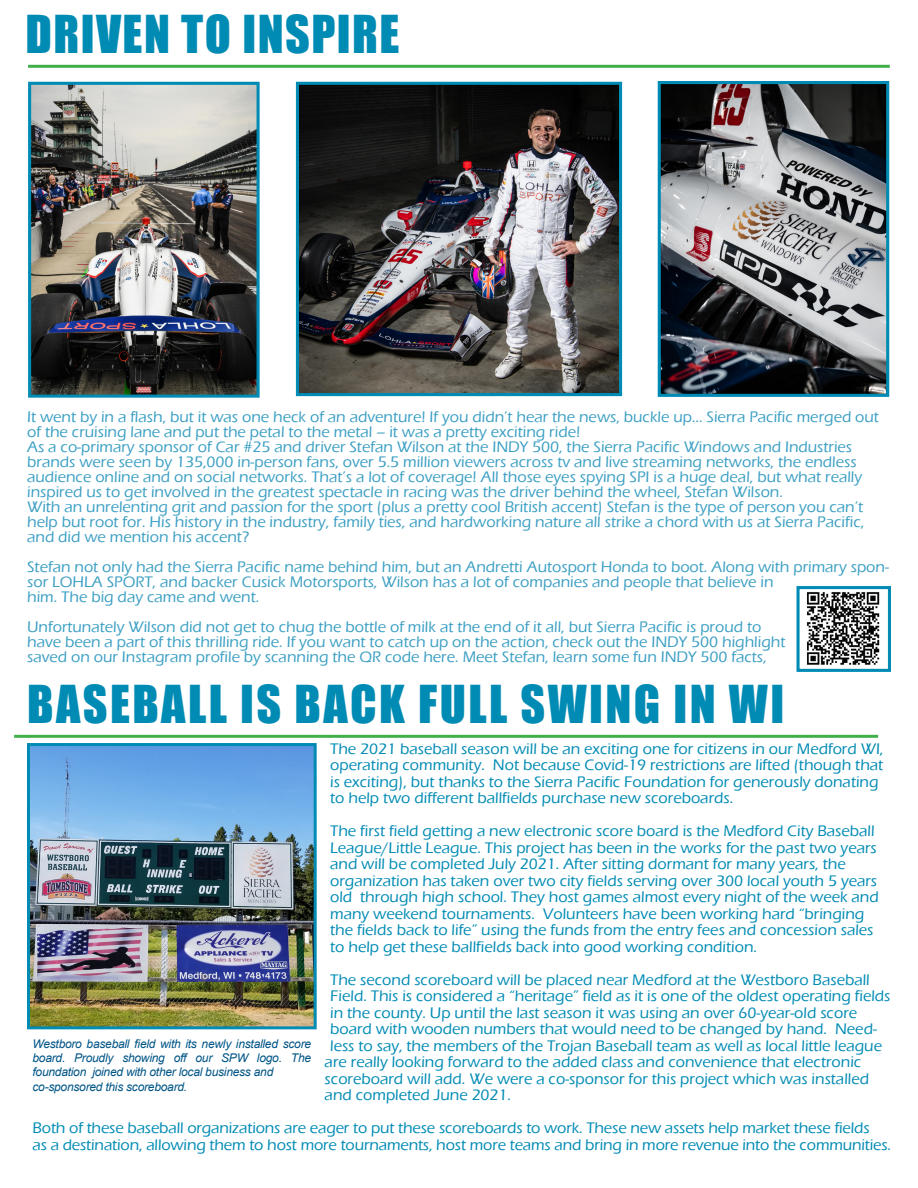
<style>
.page{position:relative;width:918px;height:1188px;background:#fff}
.page>*{position:absolute;margin:0;border:0;box-sizing:border-box;transform-origin:0 0}
.t1{font:48px "Impact";letter-spacing:.05em;color:#008bb4}
.t2{font:48px "Impact";letter-spacing:.03em;color:#008bb4}
.t3{font:500 15.75px/16.5px "Eras ITC";color:#008bb4}
.t4{font:500 15.75px/15px "Eras ITC";color:#3b9fc3}
.t5{font:italic 12px/14.4px "Arial";letter-spacing:-.02em;color:#005587;text-align:justify}
</style>
<div class="page">
<hr style="left:28px;top:65px;width:862px;height:3px;background:#40ae49">
<hr style="left:14px;top:735px;width:864px;height:3px;background:#40ae49">
<img style="left:32px;top:86px;width:224px;height:308px">
<div style="left:28px;top:82px;width:232px;height:316px;border:3px solid #008bb4"></div>
<img style="left:31px;top:747px;width:282px;height:278px">
<div style="left:27px;top:743px;width:290px;height:286px;border:3px solid #008bb4"></div>
<img style="left:300px;top:86px;width:318px;height:306px">
<div style="left:296px;top:82px;width:326px;height:314px;border:3px solid #008bb4"></div>
<img style="left:662px;top:85px;width:223px;height:308px">
<div style="left:658px;top:81px;width:231px;height:316px;border:3px solid #008bb4"></div>
<img style="left:807px;top:592px;width:73px;height:73px">
<div style="left:797px;top:586px;width:94px;height:86px;border:3px solid #008bb4"></div>
<p class="t2" style="left:25px;top:-3px;width:375px">DRIVEN TO INSPIRE</p>
<p class="t4" style="left:27px;top:410px;width:853px">It went by in a flash, but it was one heck of an adventure! If you didn’t hear the news, buckle up… Sierra Pacific merged out of the cruising lane and put the petal to the metal – it was a pretty exciting ride!</p>
<p class="t4" style="left:27px;top:440px;width:837px">As a co-primary sponsor of Car #25 and driver Stefan Wilson at the INDY 500, the Sierra Pacific Windows and Industries brands were seen by 135,000 in-person fans, over 5.5 million viewers across tv and live streaming networks, the endless audience online and on social networks. That’s a lot of coverage! All those eyes spying SPI is a huge deal, but what really inspired us to get involved in the greatest spectacle in racing was the driver behind the wheel, Stefan Wilson.</p>
<p class="t4" style="left:27px;top:500px;width:839px;text-align:justify">With an unrelenting grit and passion for the sport (plus a pretty cool British accent) Stefan is the type of person you can’t help but root for. His history in the industry, family ties, and hardworking nature all strike a chord with us at Sierra Pacific, and did we mention his accent?</p>
<p class="t4" style="left:27px;top:560px;width:863px">Stefan not only had the Sierra Pacific name behind him, but an Andretti Autosport Honda to boot. Along with primary spon&shy;sor LOHLA SPORT, and backer Cusick Motorsports, Wilson has a lot of companies and people that believe in<br>him. The big day came and went.</p>
<p class="t4" style="left:27px;top:620px;width:760px">Unfortunately Wilson did not get to chug the bottle of milk at the end of it all, but Sierra Pacific is proud to have been a part of this thrilling ride. If you want to catch up on the action, check out the INDY 500 highlight saved on our Instagram profile by scanning the QR code here. Meet Stefan, learn some fun INDY 500 facts,</p>
<p class="t1" style="left:27px;top:667px;width:759px">BASEBALL IS BACK FULL SWING IN WI</p>
<p class="t3" style="left:330px;top:741px;width:555px">The 2021 baseball season will be an exciting one for citizens in our Medford WI, operating community. Not because Covid-19 restrictions are lifted (though that is exciting), but thanks to the Sierra Pacific Foundation for generously donating to help two different ballfields purchase new scoreboards.</p>
<p class="t3" style="left:330px;top:823px;width:550px">The first field getting a new electronic score board is the Medford City Baseball League/Little League. This project has been in the works for the past two years and will be completed July 2021. After sitting dormant for many years, the organization has taken over two city fields serving over 300 local youth 5 years old through high school. They host games almost every night of the week and many weekend tournaments. Volunteers have been working hard “bringing the fields back to life” using the funds from the entry fees and concession sales to help get these ballfields back into good working condition.</p>
<p class="t3" style="left:330px;top:972px;width:541px">The second scoreboard will be placed near Medford at the Westboro Baseball</p>
<p class="t3" style="left:330px;top:988px;width:562px">Field. This is considered a “heritage” field as it is one of the oldest operating fields</p>
<p class="t3" style="left:330px;top:1005px;width:529px">in the county. Up until the last season it was using an over 60-year-old score</p>
<p class="t3" style="left:330px;top:1021px;width:548px">board with wooden numbers that would need to be changed by hand. Need-</p>
<p class="t3" style="left:330px;top:1038px;width:553px">less to say, the members of the Trojan Baseball team as well as local little league</p>
<p class="t3" style="left:325px;top:1054px;width:538px">are really looking forward to the added class and convenience that electronic</p>
<p class="t3" style="left:325px;top:1071px;width:546px">scoreboard will add. We were a co-sponsor for this project which was installed</p>
<p class="t3" style="left:325px;top:1087px;width:188px">and completed June 2021.</p>
<p class="t3" style="left:33px;top:1120px;width:860px">Both of these baseball organizations are eager to put these scoreboards to work. These new assets help market these fields<br>as a destination, allowing them to host more tournaments, host more teams and bring in more revenue into the communities.</p>
<p class="t5" style="left:33px;top:1036px;width:280px">Westboro baseball field with its newly installed score board. Proudly showing off our SPW logo. The foundation joined with other local business and</p>
<p class="t5" style="left:33px;top:1080px;width:156px">co-sponsored this scoreboard.</p>
</div>
